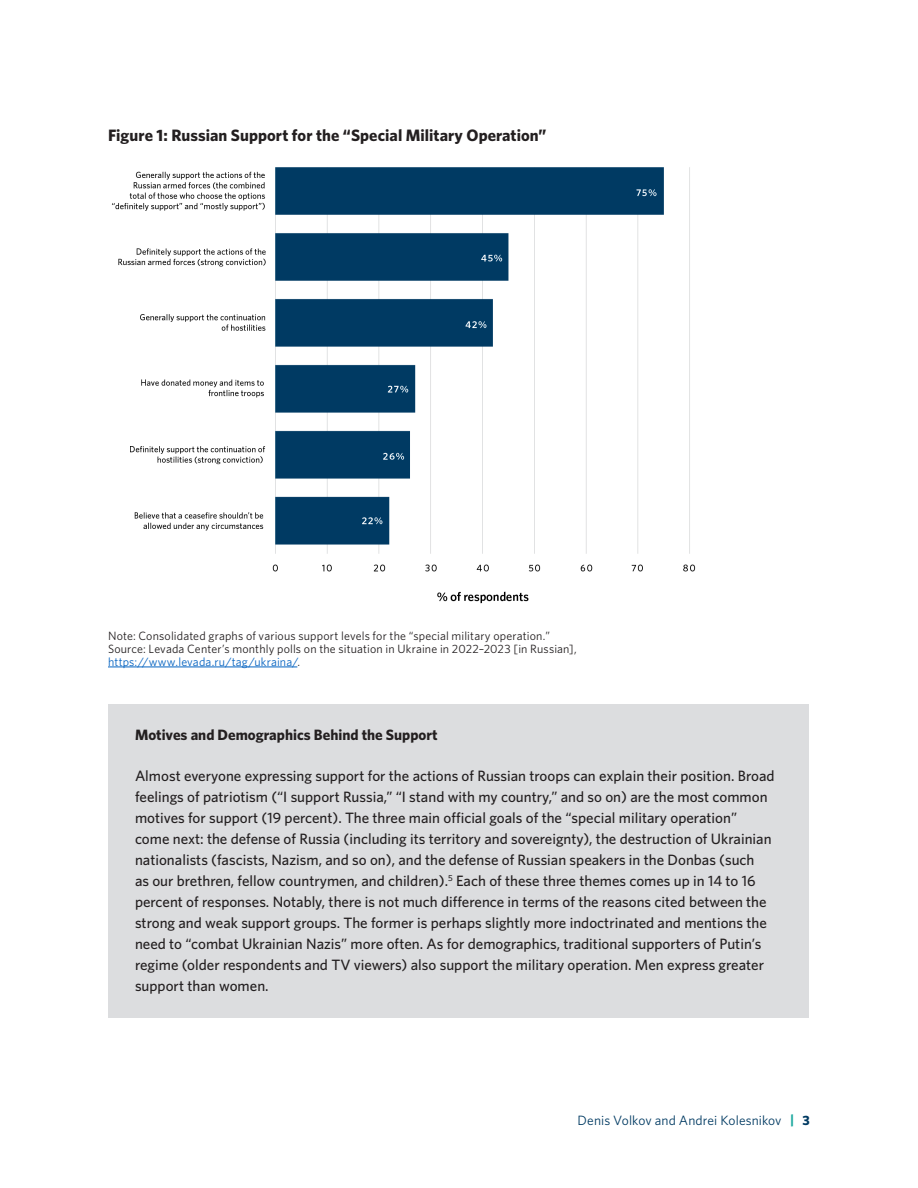
<style>
.page{position:relative;width:918px;height:1188px;background:#fff}
.page>*{position:absolute;margin:0;border:0;box-sizing:border-box;transform-origin:0 0}
.Figure__Box__Map_Header{font:700 16.5px "Whitney";letter-spacing:.005em;color:#231f20}
.Box_Text{font:500 15px/21px "Whitney";color:#231f20}
.Box_Text-2{font:700 15px "Whitney";color:#231f20}
.t1{font:13.5px "Whitney";letter-spacing:.005em;color:#003a62}
.Figure_Source_Note{font:12px/12.9px "Whitney";letter-spacing:.01em;color:#231f20}
.s1{color:#0563c1}
.s2{font-weight:700;color:#18a79d}
.s3{font-weight:700}
</style>
<div class="page">
<div style="left:108px;top:704px;width:700px;height:314px;background:#dcdddf"></div>
<img style="left:112px;top:167px;width:584px;height:437px">
<hr style="left:108px;top:667px;width:189px;height:1px;background:#0563c1">
<p class="Figure__Box__Map_Header" style="left:108px;top:125px;width:440px">Figure 1: Russian Support for the “Special Military Operation”</p>
<p class="Figure_Source_Note" style="left:108px;top:629px;width:470px">Note: Consolidated graphs of various support levels for the “special military operation.”<br>Source: Levada Center’s monthly polls on the situation in Ukraine in 2022–2023 [in Russian], <span class="s1">https://www.levada.ru/tag/ukraina/</span>.</p>
<p class="Box_Text-2" style="left:135px;top:725px;width:304px">Motives and Demographics Behind the Support</p>
<p class="Box_Text" style="left:135px;top:765px;width:641px">Almost everyone expressing support for the actions of Russian troops can explain their position. Broad feelings of patriotism (“I support Russia,” “I stand with my country,” and so on) are the most common motives for support (19 percent). The three main official goals of the “special military operation” come next: the defense of Russia (including its territory and sovereignty), the destruction of Ukrainian nationalists (fascists, Nazism, and so on), and the defense of Russian speakers in the Donbas (such<br>as our brethren, fellow countrymen, and children).<sup>5</sup> Each of these three themes comes up in 14 to 16 percent of responses. Notably, there is not much difference in terms of the reasons cited between the strong and weak support groups. The former is perhaps slightly more indoctrinated and mentions the need to “combat Ukrainian Nazis” more often. As for demographics, traditional supporters of Putin’s regime (older respondents and TV viewers) also support the military operation. Men express greater support than women.</p>
<p class="t1" style="left:578px;top:1112px;width:234px">Denis Volkov and Andrei Kolesnikov <span class="s2">|</span> <span class="s3">3</span></p>
</div>
